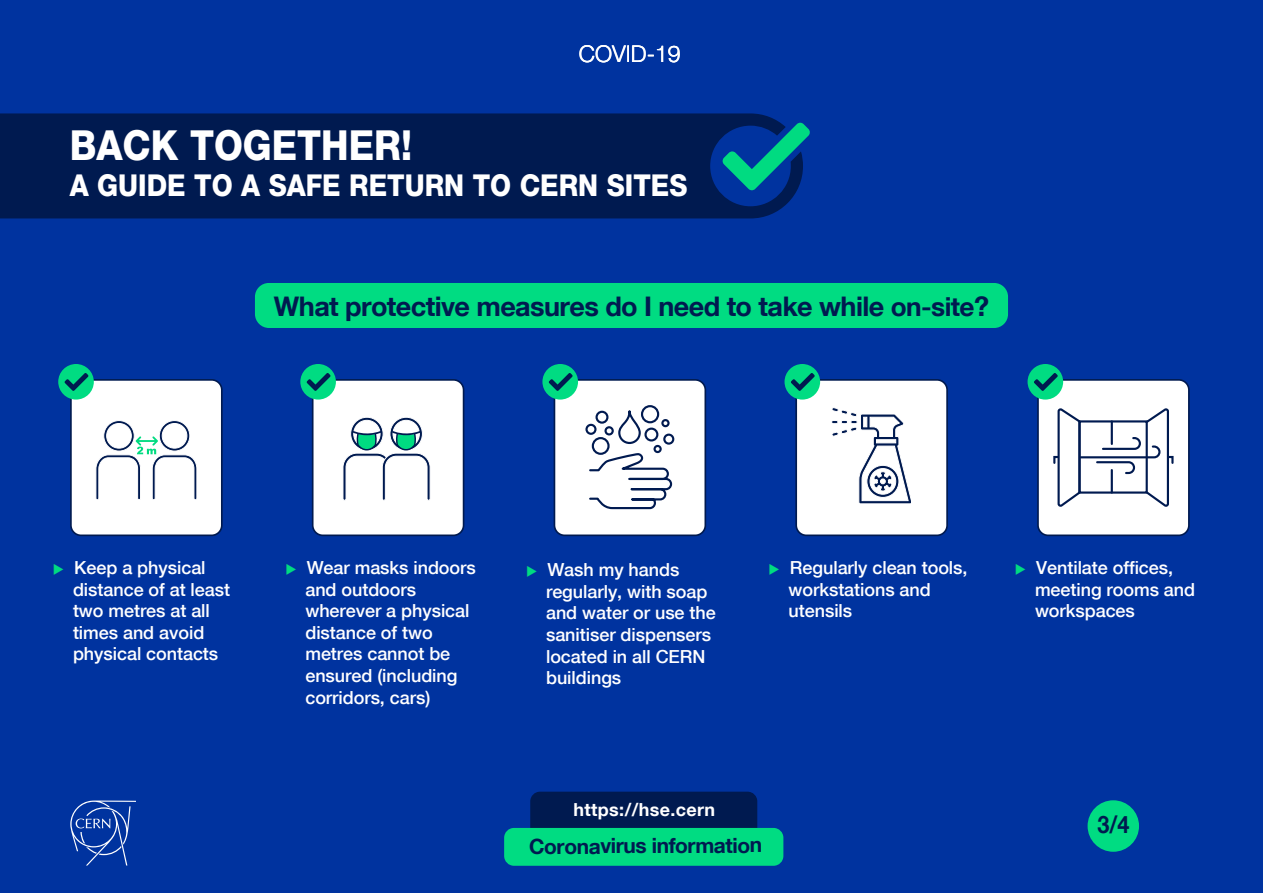
<style>
.page{position:relative;width:1263px;height:893px;background:#00339f}
.page>*{position:absolute;margin:0;border:0;box-sizing:border-box;transform-origin:0 0}
.t1{font:800 41.25px "Helvetica Neue LT Com";color:#fff;scale:.9 1}
.t2{font:800 30px "Helvetica Neue LT Com";color:#fff;scale:.9 1}
.t3{font:700 27px "Helvetica Neue LT Com";letter-spacing:-.02em;color:#001a50}
.t4{font:700 24px "Helvetica Neue LT Com";color:#001a50;scale:.9 1}
.t5{font:300 22.95px "Helvetica Neue LT Com";color:#fff}
.t6{font:700 22.8px "Helvetica Neue LT Com";letter-spacing:-.02em;color:#001a50}
.t7{font:700 21px "Helvetica Neue LT Com";letter-spacing:-.03em;color:#001a50}
.t8{font:500 18px/21.6px "Helvetica Neue LT Com";letter-spacing:-.005em;color:#fff}
.t9{font:700 18px "Helvetica Neue LT Com";letter-spacing:.02em;color:#fff}
.s1{font-size:26.1px}
.s2{color:#00db81}
</style>
<div class="page">
<div style="left:530px;top:792px;width:227px;height:45px;background:#001a50;border-radius:10px"></div>
<div style="left:504px;top:828px;width:279px;height:38px;background:#00dc82;border-radius:10px"></div>
<div style="left:255px;top:283px;width:753px;height:45px;background:#00dc82;border-radius:14px"></div>
<div style="left:1087px;top:800px;width:52px;height:52px;background:#00dc82;border-radius:50%"></div>
<div style="left:0;top:113px;width:802px;height:105px;background:#001a50"></div>
<svg style="left:723px;top:123px;width:87px;height:67px"></svg>
<svg style="left:70px;top:800px;width:66px;height:65px"></svg>
<div style="left:554px;top:380px;width:151px;height:155px;background:#fff;border-radius:10px"></div>
<div style="left:554px;top:379px;width:152px;height:157px;border:2px solid #001a50;border-radius:10px"></div>
<div style="left:796px;top:380px;width:151px;height:155px;background:#fff;border-radius:10px"></div>
<div style="left:795px;top:379px;width:153px;height:157px;border:2px solid #001a50;border-radius:10px"></div>
<div style="left:313px;top:380px;width:151px;height:155px;background:#fff;border-radius:10px"></div>
<div style="left:312px;top:379px;width:152px;height:157px;border:2px solid #001a50;border-radius:10px"></div>
<div style="left:71px;top:380px;width:151px;height:155px;background:#fff;border-radius:10px"></div>
<div style="left:70px;top:379px;width:153px;height:157px;border:2px solid #001a50;border-radius:10px"></div>
<div style="left:542px;top:364px;width:36px;height:36px;background:#00dc82;border-radius:50%"></div>
<svg style="left:549px;top:373px;width:24px;height:18px"></svg>
<div style="left:784px;top:364px;width:36px;height:36px;background:#00dc82;border-radius:50%"></div>
<svg style="left:791px;top:373px;width:24px;height:18px"></svg>
<div style="left:58px;top:364px;width:36px;height:36px;background:#00dc82;border-radius:50%"></div>
<svg style="left:65px;top:373px;width:23px;height:18px"></svg>
<div style="left:300px;top:364px;width:36px;height:36px;background:#00dc82;border-radius:50%"></div>
<svg style="left:307px;top:373px;width:24px;height:18px"></svg>
<div style="left:1038px;top:380px;width:151px;height:155px;background:#fff;border-radius:10px"></div>
<div style="left:1037px;top:379px;width:153px;height:157px;border:2px solid #001a50;border-radius:10px"></div>
<div style="left:595px;top:411px;width:13px;height:13px;border:2px solid #001a50;border-radius:50%"></div>
<div style="left:641px;top:405px;width:18px;height:18px;border:2px solid #001a50;border-radius:50%"></div>
<div style="left:644px;top:428px;width:14px;height:13px;border:2px solid #001a50;border-radius:50%"></div>
<div style="left:661px;top:419px;width:8px;height:8px;border:2px solid #001a50;border-radius:50%"></div>
<div style="left:663px;top:434px;width:11px;height:11px;border:2px solid #001a50;border-radius:50%"></div>
<div style="left:653px;top:445px;width:9px;height:8px;border:2px solid #001a50;border-radius:50%"></div>
<div style="left:618px;top:410px;width:23px;height:34px;border:2px solid #001a50;border-radius:10px"></div>
<div style="left:604px;top:426px;width:10px;height:9px;border:2px solid #001a50;border-radius:50%"></div>
<div style="left:585px;top:424px;width:11px;height:11px;border:2px solid #001a50;border-radius:50%"></div>
<div style="left:592px;top:437px;width:18px;height:18px;border:2px solid #001a50;border-radius:50%"></div>
<svg style="left:589px;top:452px;width:84px;height:58px"></svg>
<svg style="left:1053px;top:408px;width:121px;height:99px"></svg>
<svg style="left:831px;top:407px;width:80px;height:97px"></svg>
<svg style="left:343px;top:417px;width:87px;height:84px"></svg>
<svg style="left:96px;top:420px;width:101px;height:80px"></svg>
<div style="left:1027px;top:364px;width:36px;height:36px;background:#00dc82;border-radius:50%"></div>
<svg style="left:1034px;top:373px;width:24px;height:18px"></svg>
<p class="t5" style="left:579px;top:39px;width:103px">COVID-19</p>
<h1 class="t1" style="left:70px;top:121px;width:382px">BACK TOGETHER!</h1>
<h2 class="t2" style="left:70px;top:167px;width:688px">A GUIDE TO A SAFE RETURN TO CERN SITES</h2>
<h3 class="t3" style="left:274px;top:289px;width:716px">What protective measures do I need to take while <span class="s1">on-site</span>?</h3>
<p class="t6" style="left:330px;top:290px;width:603px">What protective measures do I need to take while on site?</p>
<p class="t8" style="left:73px;top:556px;width:159px;text-indent:-20px"><span class="s2">◆</span> Keep a physical distance of at least two metres at all times and avoid physical contacts</p>
<p class="t8" style="left:546px;top:559px;width:171px;text-indent:-20px"><span class="s2">◆</span> Wash my hands regularly, with soap and water or use the sanitiser dispensers located in all CERN buildings</p>
<p class="t8" style="left:1035px;top:556px;width:162px;text-indent:-20px"><span class="s2">◆</span> Ventilate offices, meeting rooms and workspaces</p>
<p class="t8" style="left:305px;top:556px;width:172px;text-indent:-20px"><span class="s2">◆</span> Wear masks indoors and outdoors wherever a physical distance of two metres cannot be ensured (including corridors, cars)</p>
<p class="t8" style="left:789px;top:556px;width:180px;text-indent:-20px"><span class="s2">◆</span> Regularly clean tools, workstations and utensils</p>
<p class="t9" style="left:573px;top:798px;width:143px">https://hse.cern</p>
<p class="t7" style="left:529px;top:832px;width:235px">Coronavirus information</p>
<h3 class="t4" style="left:1097px;top:810px;width:37px">3/4</h3>
</div>
